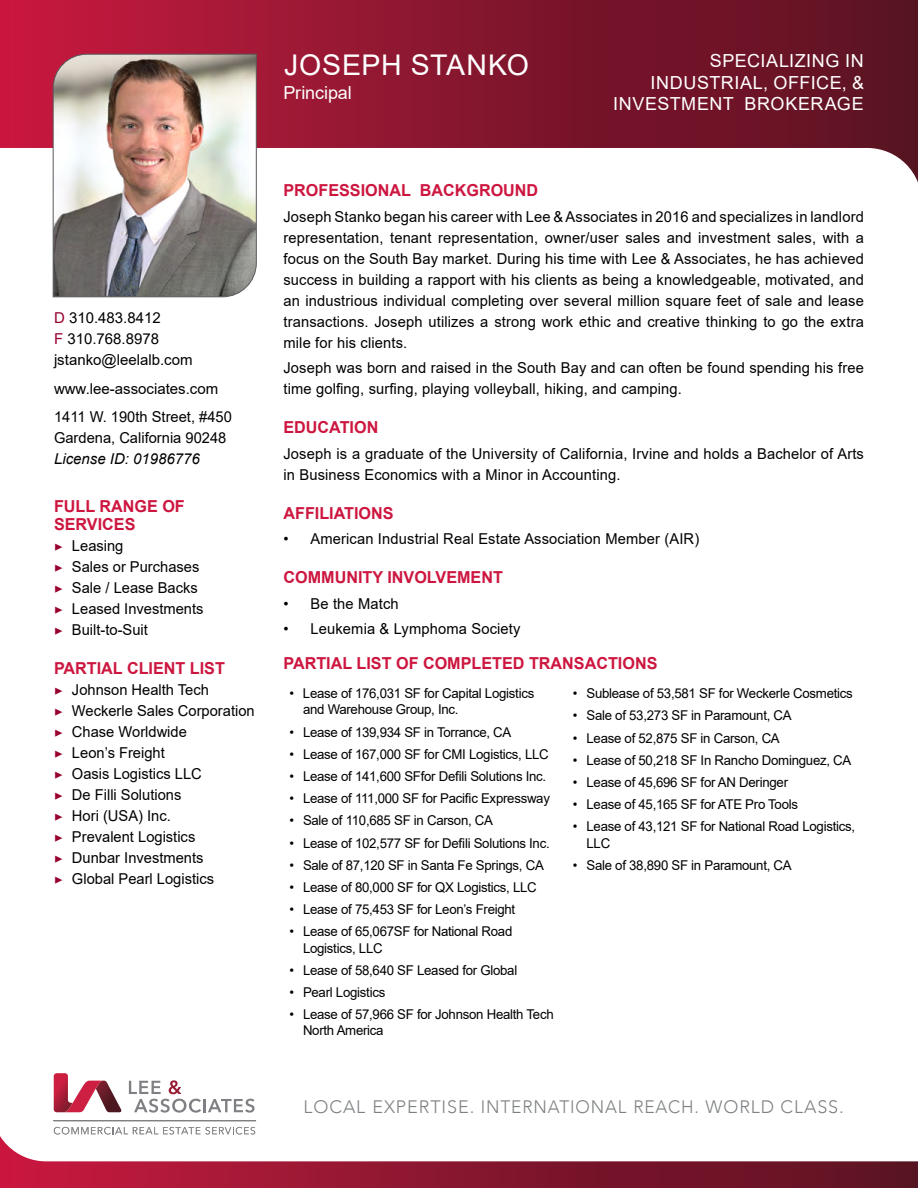
<style>
.page{position:relative;width:918px;height:1188px;background:#fff}
.page>*{position:absolute;margin:0;border:0;box-sizing:border-box;transform-origin:0 0}
.t1{font:28.5px "Arial";letter-spacing:.025em;color:#fff}
.t2{font:18px/21.6px "Arial";letter-spacing:.03em;color:#fff;text-align:right}
.t3{font:300 18px "Avenir";letter-spacing:.05em;color:#7e8083}
.t4{font:18px "Arial";letter-spacing:-.005em;color:#fff}
.t5{font:700 16.5px/18px "Arial";color:#cd163f}
.t6{font:15px/21px "Arial";letter-spacing:.01em;color:#000}
.t7{font:italic 15px "Arial";color:#000}
.t8{font:13.5px/16.2px "Arial";letter-spacing:-.02em;color:#000}
.s1{color:#98002e}
.s2{font-family:"Minion Pro";color:#98002e}
</style>
<div class="page">
<div style="left:0;top:0;width:918px;height:195px;background:linear-gradient(to right,#c4193f,#541220)"></div>
<svg style="left:0;top:147px;width:918px;height:111px"></svg>
<div style="left:0;top:1104px;width:918px;height:84px;background:linear-gradient(to right,#c4193f,#541220)"></div>
<svg style="left:0;top:1075px;width:918px;height:87px"></svg>
<svg style="left:129px;top:1080px;width:126px;height:33px"></svg>
<svg style="left:54px;top:1073px;width:68px;height:39px"></svg>
<hr style="left:54px;top:1121px;width:202px;height:1px;background:#7f8083">
<svg style="left:54px;top:1127px;width:201px;height:7px"></svg>
<img style="left:53px;top:54px;width:204px;height:243px">
<p class="t6" style="left:54px;top:307px;width:140px"><span class="s1">D</span> 310.483.8412<br><span class="s1">F</span> 310.768.8978 jstanko@leelalb.com</p>
<p class="t6" style="left:54px;top:374px;width:179px;line-height:28.5px">www.lee-associates.com<br>1411 W. 190th Street, #450</p>
<p class="t6" style="left:54px;top:427px;width:174px">Gardena, California 90248</p>
<p class="t7" style="left:54px;top:449px;width:147px">License ID: 01986776</p>
<p class="t5" style="left:54px;top:497px;width:132px">FULL RANGE OF<br>SERVICES</p>
<p class="t6" style="left:54px;top:535px;width:151px"><span class="s2">▶</span> Leasing<br><span class="s2">▶</span> Sales or Purchases <span class="s2">▶</span> Sale / Lease Backs <span class="s2">▶</span> Leased Investments <span class="s2">▶</span> Built-to-Suit</p>
<p class="t5" style="left:54px;top:659px;width:172px">PARTIAL CLIENT LIST</p>
<p class="t6" style="left:54px;top:679px;width:202px"><span class="s2">▶</span> Johnson Health Tech<br><span class="s2">▶</span> Weckerle Sales Corporation <span class="s2">▶</span> Chase Worldwide<br><span class="s2">▶</span> Leon’s Freight<br><span class="s2">▶</span> Oasis Logistics LLC<br><span class="s2">▶</span> De Filli Solutions<br><span class="s2">▶</span> Hori (USA) Inc.<br><span class="s2">▶</span> Prevalent Logistics<br><span class="s2">▶</span> Dunbar Investments<br><span class="s2">▶</span> Global Pearl Logistics</p>
<h1 class="t1" style="left:284px;top:45px;width:246px">JOSEPH STANKO</h1>
<p class="t4" style="left:284px;top:80px;width:70px">Principal</p>
<p class="t2" style="left:613px;top:50px;width:252px">SPECIALIZING IN<br>INDUSTRIAL, OFFICE, &amp;<br>INVESTMENT BROKERAGE</p>
<p class="t5" style="left:284px;top:182px;width:256px">PROFESSIONAL BACKGROUND</p>
<p class="t6" style="left:284px;top:206px;width:582px;text-align:justify">Joseph Stanko began his career with Lee &amp; Associates in 2016 and specializes in landlord representation, tenant representation, owner/user sales and investment sales, with a focus on the South Bay market. During his time with Lee &amp; Associates, he has achieved success in building a rapport with his clients as being a knowledgeable, motivated, and an industrious individual completing over several million square feet of sale and lease transactions. Joseph utilizes a strong work ethic and creative thinking to go the extra mile for his clients.</p>
<p class="t6" style="left:284px;top:358px;width:582px">Joseph was born and raised in the South Bay and can often be found spending his free time golfing, surfing, playing volleyball, hiking, and camping.</p>
<p class="t5" style="left:284px;top:419px;width:96px">EDUCATION</p>
<p class="t6" style="left:284px;top:443px;width:582px">Joseph is a graduate of the University of California, Irvine and holds a Bachelor of Arts in Business Economics with a Minor in Accounting.</p>
<p class="t5" style="left:284px;top:504px;width:112px">AFFILIATIONS</p>
<p class="t6" style="left:284px;top:529px;width:417px">• American Industrial Real Estate Association Member (AIR)</p>
<p class="t5" style="left:284px;top:569px;width:221px">COMMUNITY INVOLVEMENT</p>
<p class="t6" style="left:284px;top:593px;width:117px">• Be the Match</p>
<p class="t6" style="left:284px;top:619px;width:238px">• Leukemia &amp; Lymphoma Society</p>
<p class="t5" style="left:284px;top:654px;width:376px">PARTIAL LIST OF COMPLETED TRANSACTIONS</p>
<p class="t8" style="left:303px;top:685px;width:233px;text-indent:-14px">• Lease of 176,031 SF for Capital Logistics and Warehouse Group, Inc.</p>
<p class="t8" style="left:290px;top:724px;width:223px">• Lease of 139,934 SF in Torrance, CA</p>
<p class="t8" style="left:290px;top:746px;width:261px">• Lease of 167,000 SF for CMI Logistics, LLC</p>
<p class="t8" style="left:290px;top:768px;width:258px">• Lease of 141,600 SFfor Defili Solutions Inc.</p>
<p class="t8" style="left:290px;top:790px;width:262px">• Lease of 111,000 SF for Pacific Expressway</p>
<p class="t8" style="left:290px;top:813px;width:205px">• Sale of 110,685 SF in Carson, CA</p>
<p class="t8" style="left:290px;top:835px;width:262px">• Lease of 102,577 SF for Defili Solutions Inc.</p>
<p class="t8" style="left:290px;top:857px;width:256px">• Sale of 87,120 SF in Santa Fe Springs, CA</p>
<p class="t8" style="left:290px;top:879px;width:249px">• Lease of 80,000 SF for QX Logistics, LLC</p>
<p class="t8" style="left:290px;top:901px;width:227px">• Lease of 75,453 SF for Leon’s Freight</p>
<p class="t8" style="left:303px;top:924px;width:211px;text-indent:-13px">• Lease of 65,067SF for National Road<br>Logistics, LLC</p>
<p class="t8" style="left:290px;top:962px;width:229px">• Lease of 58,640 SF Leased for Global</p>
<p class="t8" style="left:290px;top:984px;width:97px">• Pearl Logistics</p>
<p class="t8" style="left:303px;top:1006px;width:252px;text-indent:-13px">• Lease of 57,966 SF for Johnson Health Tech<br>North America</p>
<p class="t8" style="left:573px;top:685px;width:281px">• Sublease of 53,581 SF for Weckerle Cosmetics</p>
<p class="t8" style="left:573px;top:707px;width:220px">• Sale of 53,273 SF in Paramount, CA</p>
<p class="t8" style="left:573px;top:730px;width:208px">• Lease of 52,875 SF in Carson, CA</p>
<p class="t8" style="left:573px;top:752px;width:280px">• Lease of 50,218 SF In Rancho Dominguez, CA</p>
<p class="t8" style="left:573px;top:774px;width:217px">• Lease of 45,696 SF for AN Deringer</p>
<p class="t8" style="left:573px;top:796px;width:227px">• Lease of 45,165 SF for ATE Pro Tools</p>
<p class="t8" style="left:586px;top:818px;width:270px;text-indent:-13px">• Lease of 43,121 SF for National Road Logistics,<br>LLC</p>
<p class="t8" style="left:573px;top:857px;width:220px">• Sale of 38,890 SF in Paramount, CA</p>
<p class="t3" style="left:304px;top:1096px;width:542px">LOCAL EXPERTISE. INTERNATIONAL REACH. WORLD CLASS.</p>
</div>
